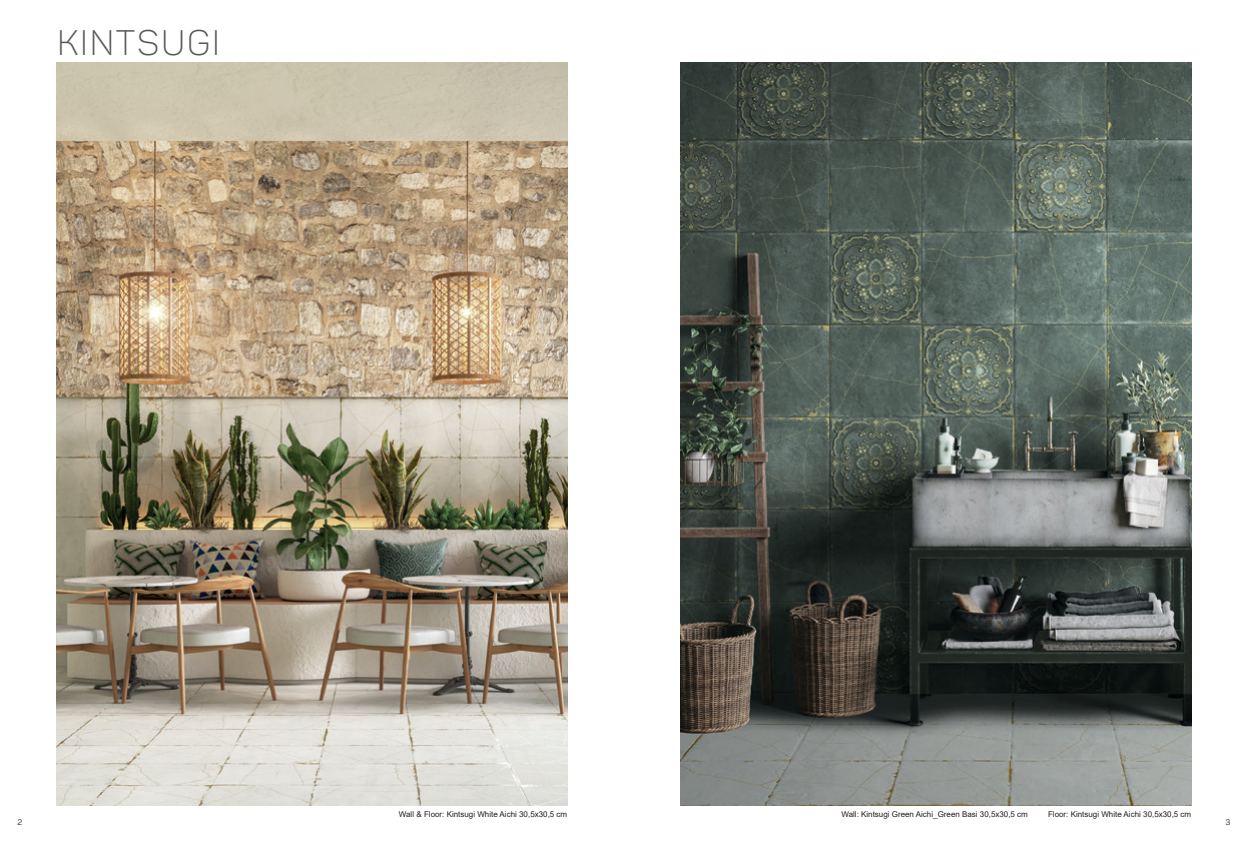
<style>
.page{position:relative;width:1248px;height:851px;background:#fff}
.page>*{position:absolute;margin:0;border:0;box-sizing:border-box;transform-origin:0 0}
.TITULO_INDICE_PANTON{font:300 35px "Panton Demo";letter-spacing:.03em;color:#57585a}
.PIE_DE_PAGINA{font:8px "Arial";color:#231f20}
.t1{font:8px "Panton";color:#231f20}
</style>
<div class="page">
<img style="left:680px;top:62px;width:511px;height:743px">
<img style="left:57px;top:62px;width:510px;height:743px">
<p class="TITULO_INDICE_PANTON" style="left:57px;top:22px;width:158px">KINTSUGI</p>
<p class="PIE_DE_PAGINA" style="left:399px;top:808px;width:170px">Wall &amp; Floor: Kintsugi White Aichi 30,5x30,5 cm</p>
<p class="PIE_DE_PAGINA" style="left:841px;top:808px;width:188px">Wall: Kintsugi Green Aichi_Green Basi 30,5x30,5 cm</p>
<p class="PIE_DE_PAGINA" style="left:1047px;top:808px;width:145px">Floor: Kintsugi White Aichi 30,5x30,5 cm</p>
<p class="t1" style="left:18px;top:817px;width:6px">2</p>
<p class="t1" style="left:1225px;top:817px;width:6px">3</p>
</div>
